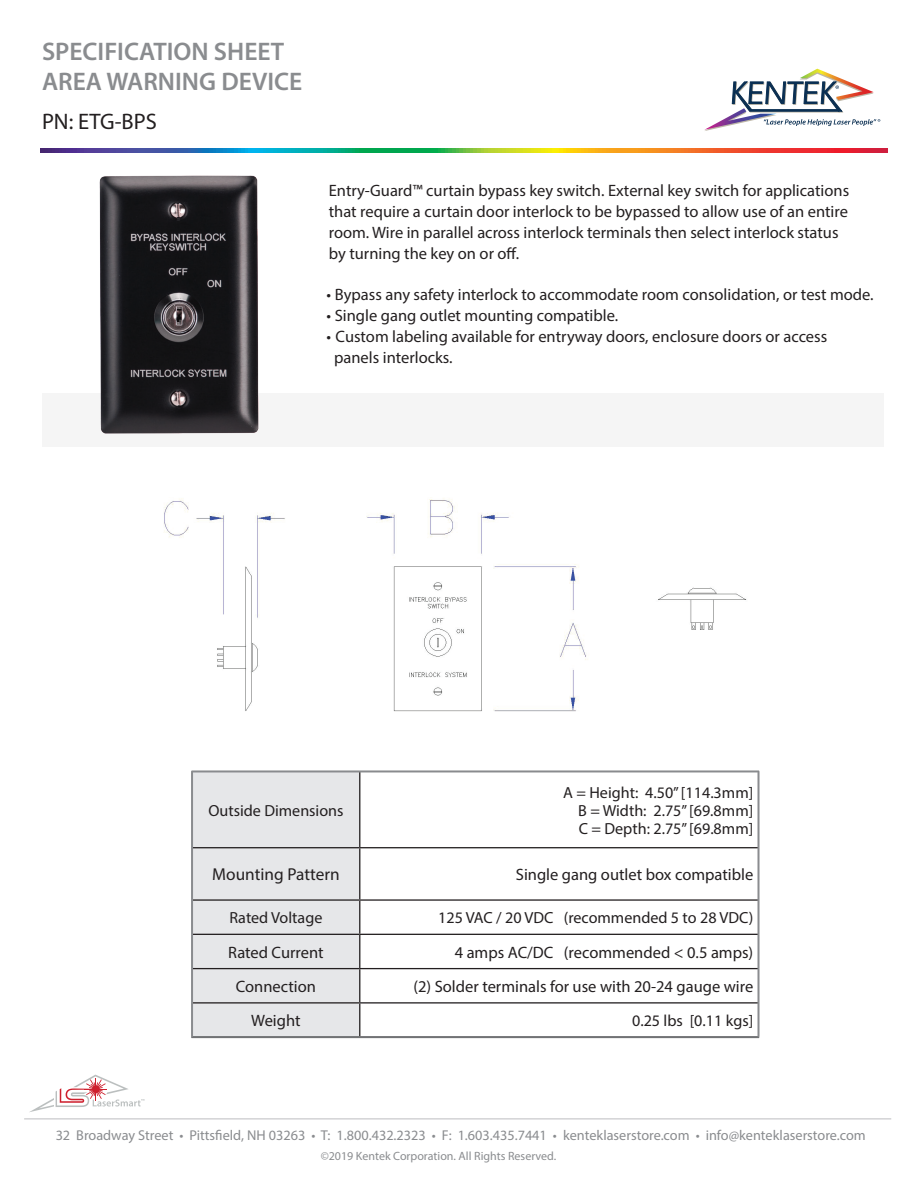
<style>
.page{position:relative;width:918px;height:1188px;background:#fff}
.page>*{position:absolute;margin:0;border:0;box-sizing:border-box;transform-origin:0 0}
.t1{font:600 25.5px/30px "Myriad Pro";color:#8a8c8f}
.t2{font:22.5px "Myriad Pro";color:#231f20}
.t3{font:17.25px "Myriad Pro";color:#231f20}
.t4{font:16.5px/21px "Myriad Pro";color:#231f20}
.t5{font:16.05px/18.1px "Myriad Pro";color:#231f20;text-align:justify}
.t6{font:14.25px "Myriad Pro";color:#8a8c8f}
.t7{font:12px "Myriad Pro";color:#8a8c8f}
</style>
<div class="page">
<div style="left:42px;top:393px;width:841px;height:54px;background:#f5f5f5"></div>
<div style="left:193px;top:773px;width:166px;height:263px;background:#e6e7e9"></div>
<hr style="left:359px;top:772px;width:1px;height:75px;background:#231f20">
<hr style="left:193px;top:847px;width:167px;height:1px;background:#231f20">
<hr style="left:360px;top:847px;width:398px;height:1px;background:#231f20">
<hr style="left:359px;top:848px;width:1px;height:51px;background:#231f20">
<hr style="left:193px;top:899px;width:167px;height:2px;background:#231f20">
<hr style="left:360px;top:899px;width:398px;height:2px;background:#231f20">
<hr style="left:359px;top:901px;width:1px;height:33px;background:#231f20">
<hr style="left:193px;top:934px;width:167px;height:1px;background:#231f20">
<hr style="left:360px;top:934px;width:398px;height:1px;background:#231f20">
<hr style="left:359px;top:935px;width:1px;height:33px;background:#231f20">
<hr style="left:193px;top:968px;width:167px;height:1px;background:#231f20">
<hr style="left:360px;top:968px;width:398px;height:1px;background:#231f20">
<hr style="left:359px;top:969px;width:1px;height:33px;background:#231f20">
<hr style="left:193px;top:1002px;width:167px;height:2px;background:#231f20">
<hr style="left:360px;top:1002px;width:398px;height:2px;background:#231f20">
<hr style="left:359px;top:1004px;width:1px;height:33px;background:#231f20">
<hr style="left:192px;top:1036px;width:168px;height:1px;background:#717375">
<hr style="left:192px;top:1037px;width:168px;height:1px;background:#717375">
<hr style="left:360px;top:1036px;width:399px;height:1px;background:#717375">
<hr style="left:360px;top:1037px;width:399px;height:1px;background:#717375">
<hr style="left:192px;top:771px;width:168px;height:1px;background:#8a8c8f">
<hr style="left:192px;top:772px;width:168px;height:1px;background:#8a8c8f">
<hr style="left:191px;top:771px;width:1px;height:77px;background:#8a8c8f">
<hr style="left:192px;top:772px;width:1px;height:76px;background:#8a8c8f">
<hr style="left:360px;top:771px;width:399px;height:1px;background:#8a8c8f">
<hr style="left:360px;top:772px;width:398px;height:1px;background:#8a8c8f">
<hr style="left:758px;top:772px;width:1px;height:76px;background:#8a8c8f">
<hr style="left:759px;top:771px;width:1px;height:77px;background:#8a8c8f">
<hr style="left:191px;top:848px;width:1px;height:52px;background:#8a8c8f">
<hr style="left:192px;top:848px;width:1px;height:52px;background:#8a8c8f">
<hr style="left:758px;top:848px;width:1px;height:52px;background:#8a8c8f">
<hr style="left:759px;top:848px;width:1px;height:52px;background:#8a8c8f">
<hr style="left:191px;top:900px;width:1px;height:34px;background:#8a8c8f">
<hr style="left:192px;top:900px;width:1px;height:34px;background:#8a8c8f">
<hr style="left:758px;top:900px;width:1px;height:34px;background:#8a8c8f">
<hr style="left:759px;top:900px;width:1px;height:34px;background:#8a8c8f">
<hr style="left:191px;top:934px;width:1px;height:35px;background:#8a8c8f">
<hr style="left:192px;top:934px;width:1px;height:35px;background:#8a8c8f">
<hr style="left:758px;top:934px;width:1px;height:35px;background:#8a8c8f">
<hr style="left:759px;top:934px;width:1px;height:35px;background:#8a8c8f">
<hr style="left:191px;top:969px;width:1px;height:34px;background:#8a8c8f">
<hr style="left:192px;top:969px;width:1px;height:34px;background:#8a8c8f">
<hr style="left:758px;top:969px;width:1px;height:34px;background:#8a8c8f">
<hr style="left:759px;top:969px;width:1px;height:34px;background:#8a8c8f">
<hr style="left:191px;top:1003px;width:1px;height:34px;background:#8a8c8f">
<hr style="left:192px;top:1003px;width:1px;height:34px;background:#8a8c8f">
<hr style="left:758px;top:1003px;width:1px;height:34px;background:#8a8c8f">
<hr style="left:759px;top:1003px;width:1px;height:34px;background:#8a8c8f">
<hr style="left:24px;top:1119px;width:867px;height:1px;background:#bcbdc0">
<svg style="left:704px;top:69px;width:176px;height:62px"></svg>
<svg style="left:30px;top:1075px;width:115px;height:37px"></svg>
<svg style="left:40px;top:149px;width:848px;height:3px"></svg>
<img style="left:67px;top:148px;width:225px;height:286px">
<img style="left:164px;top:498px;width:424px;height:214px">
<img style="left:658px;top:587px;width:89px;height:43px">
<h1 class="t1" style="left:42px;top:36px;width:262px">SPECIFICATION SHEET<br>AREA WARNING DEVICE</h1>
<h2 class="t2" style="left:42px;top:107px;width:116px">PN: ETG-BPS</h2>
<p class="t4" style="left:329px;top:180px;width:522px">Entry-Guard™ curtain bypass key switch. External key switch for applications that require a curtain door interlock to be bypassed to allow use of an entire room. Wire in parallel across interlock terminals then select interlock status by turning the key on or off.</p>
<p class="t4" style="left:327px;top:283px;width:549px">• Bypass any safety interlock to accommodate room consolidation, or test mode.</p>
<p class="t4" style="left:327px;top:304px;width:293px">• Single gang outlet mounting compatible.</p>
<p class="t4" style="left:334px;top:325px;width:495px;text-indent:-8px">• Custom labeling available for entryway doors, enclosure doors or access panels interlocks.</p>
<p class="t5" style="left:208px;top:801px;width:137px">Outside Dimensions</p>
<p class="t5" style="left:578px;top:783px;width:177px;text-indent:-15px">A = Height: 4.50” [114.3mm] B = Width: 2.75” [69.8mm] C = Depth: 2.75” [69.8mm]</p>
<p class="t3" style="left:212px;top:864px;width:129px">Mounting Pattern</p>
<p class="t4" style="left:516px;top:864px;width:239px">Single gang outlet box compatible</p>
<p class="t5" style="left:229px;top:909px;width:94px">Rated Voltage</p>
<p class="t5" style="left:438px;top:909px;width:317px">125 VAC / 20 VDC (recommended 5 to 28 VDC)</p>
<p class="t4" style="left:228px;top:941px;width:97px">Rated Current</p>
<p class="t4" style="left:455px;top:941px;width:300px">4 amps AC/DC (recommended &lt; 0.5 amps)</p>
<p class="t4" style="left:236px;top:976px;width:82px">Connection</p>
<p class="t4" style="left:413px;top:976px;width:341px">(2) Solder terminals for use with 20-24 gauge wire</p>
<p class="t4" style="left:251px;top:1010px;width:51px">Weight</p>
<p class="t5" style="left:632px;top:1011px;width:123px">0.25 lbs [0.11 kgs]</p>
<p class="t6" style="left:56px;top:1126px;width:812px">32 Broadway Street • Pittsfield, NH 03263 • T: 1.800.432.2323 • F: 1.603.435.7441 • kenteklaserstore.com • info@kenteklaserstore.com</p>
<p class="t7" style="left:321px;top:1148px;width:237px">©2019 Kentek Corporation. All Rights Reserved.</p>
</div>
